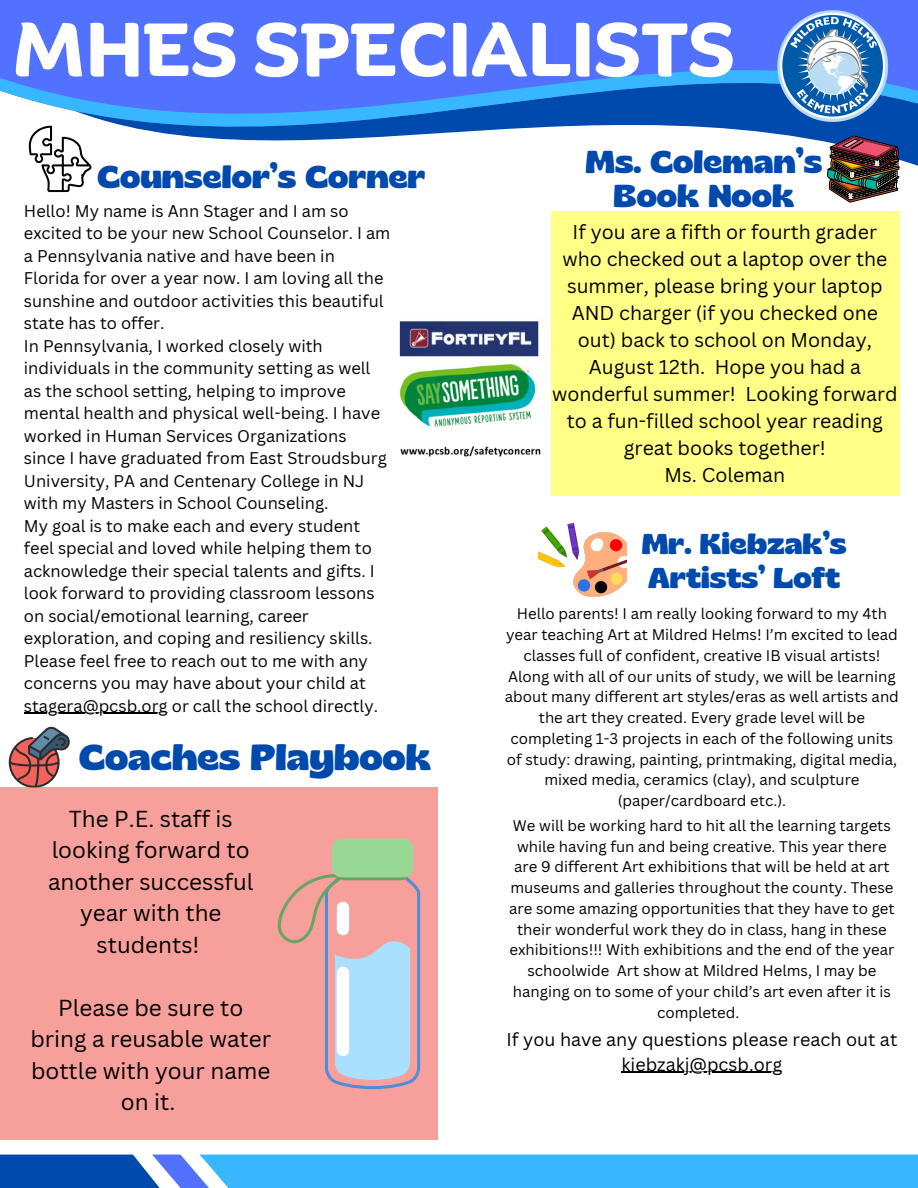
<style>
.page{position:relative;width:918px;height:1188px;background:#fff}
.page>*{position:absolute;margin:0;border:0;box-sizing:border-box;transform-origin:0 0}
.t1{font:700 72.9px "Binate Display";color:#fff}
.t2{font:700 36.15px "Gliker";color:#004aad}
.t3{font:700 31.65px/33.8px "Gliker";color:#004aad;text-align:center}
.t4{font:700 28.65px/33.8px "Gliker";color:#004aad}
.t5{font:22.5px/31.5px "Canva Sans";color:#000;text-align:center}
.t6{font:19.5px/27px "Canva Sans";color:#000;text-align:center}
.t7{font:18px "Canva Sans";color:#000}
.t8{font:16.5px/22.5px "Canva Sans";color:#000}
.t9{font:15px/20.7px "Canva Sans";color:#000;text-align:center}
</style>
<div class="page">
<svg style="left:0;top:0;width:918px;height:284px"></svg>
<svg style="left:0;top:1155px;width:918px;height:33px"></svg>
<img style="left:775px;top:9px;width:115px;height:116px">
<svg style="left:29px;top:126px;width:63px;height:66px"></svg>
<svg style="left:9px;top:726px;width:61px;height:62px"></svg>
<img style="left:826px;top:136px;width:73px;height:66px">
<div style="left:551px;top:211px;width:348px;height:284px;background:#ffff87"></div>
<div style="left:0;top:788px;width:437px;height:352px;background:#f7a09b"></div>
<img style="left:538px;top:524px;width:88px;height:73px">
<div style="left:332px;top:839px;width:81px;height:38px;background:#97d894;border-radius:10px"></div>
<svg style="left:277px;top:873px;width:143px;height:216px"></svg>
<div style="left:337px;top:967px;width:12px;height:89px;background:#fff;border-radius:6px"></div>
<div style="left:337px;top:902px;width:12px;height:33px;background:#fff;border-radius:6px"></div>
<img style="left:399px;top:321px;width:142px;height:136px">
<hr style="left:24px;top:713px;width:144px;height:1px;background:#000">
<hr style="left:622px;top:1072px;width:160px;height:1px;background:#000">
<p class="t1" style="left:12px;top:-19px;width:724px">MHES SPECIALISTS</p>
<p class="t3" style="left:97px;top:159px;width:330px">Counselor’s Corner</p>
<p class="t8" style="left:24px;top:199px;width:368px">Hello! My name is Ann Stager and I am so excited to be your new School Counselor. I am a Pennsylvania native and have been in Florida for over a year now. I am loving all the sunshine and outdoor activities this beautiful state has to offer.</p>
<h3 class="t8" style="left:24px;top:334px;width:364px">In Pennsylvania, I worked closely with individuals in the community setting as well as the school setting, helping to improve mental health and physical well-being. I have worked in Human Services Organizations since I have graduated from East Stroudsburg University, PA and Centenary College in NJ with my Masters in School Counseling.</h3>
<p class="t8" style="left:24px;top:514px;width:352px">My goal is to make each and every student feel special and loved while helping them to acknowledge their special talents and gifts. I look forward to providing classroom lessons on social/emotional learning, career exploration, and coping and resiliency skills.</p>
<h3 class="t8" style="left:24px;top:649px;width:346px">Please feel free to reach out to me with any concerns you may have about your child at</h3>
<p class="t8" style="left:24px;top:694px;width:356px">stagera@pcsb.org or call the school directly.</p>
<p class="t2" style="left:79px;top:733px;width:354px">Coaches Playbook</p>
<p class="t5" style="left:48px;top:803px;width:207px">The P.E. staff is looking forward to another successful year with the students!</p>
<h2 class="t5" style="left:30px;top:992px;width:242px">Please be sure to bring a reusable water bottle with your name on it.</h2>
<h5 class="t3" style="left:586px;top:144px;width:238px">Ms. Coleman’s<br>Book Nook</h5>
<p class="t6" style="left:552px;top:218px;width:347px">If you are a fifth or fourth grader who checked out a laptop over the summer, please bring your laptop<br>AND charger (if you checked one out) back to school on Monday,<br>August 12th. Hope you had a wonderful summer! Looking forward to a fun-filled school year reading great books together!<br>Ms. Coleman</p>
<p class="t4" style="left:642px;top:526px;width:207px">Mr. Kiebzak’s<br>Artists’ Loft</p>
<h3 class="t9" style="left:505px;top:603px;width:396px">Hello parents! I am really looking forward to my 4th year teaching Art at Mildred Helms! I’m excited to lead classes full of confident, creative IB visual artists!<br>Along with all of our units of study, we will be learning about many different art styles/eras as well artists and the art they created. Every grade level will be completing 1-3 projects in each of the following units of study: drawing, painting, printmaking, digital media, mixed media, ceramics (clay), and sculpture (paper/cardboard etc.).</h3>
<p class="t9" style="left:509px;top:815px;width:387px">We will be working hard to hit all the learning targets while having fun and being creative. This year there are 9 different Art exhibitions that will be held at art museums and galleries throughout the county. These are some amazing opportunities that they have to get their wonderful work they do in class, hang in these exhibitions!!! With exhibitions and the end of the year schoolwide Art show at Mildred Helms, I may be hanging on to some of your child’s art even after it is completed.</p>
<p class="t7" style="left:507px;top:1026px;width:392px">If you have any questions please reach out at</p>
<h5 class="t7" style="left:622px;top:1051px;width:162px">kiebzakj@pcsb.org</h5>
</div>
